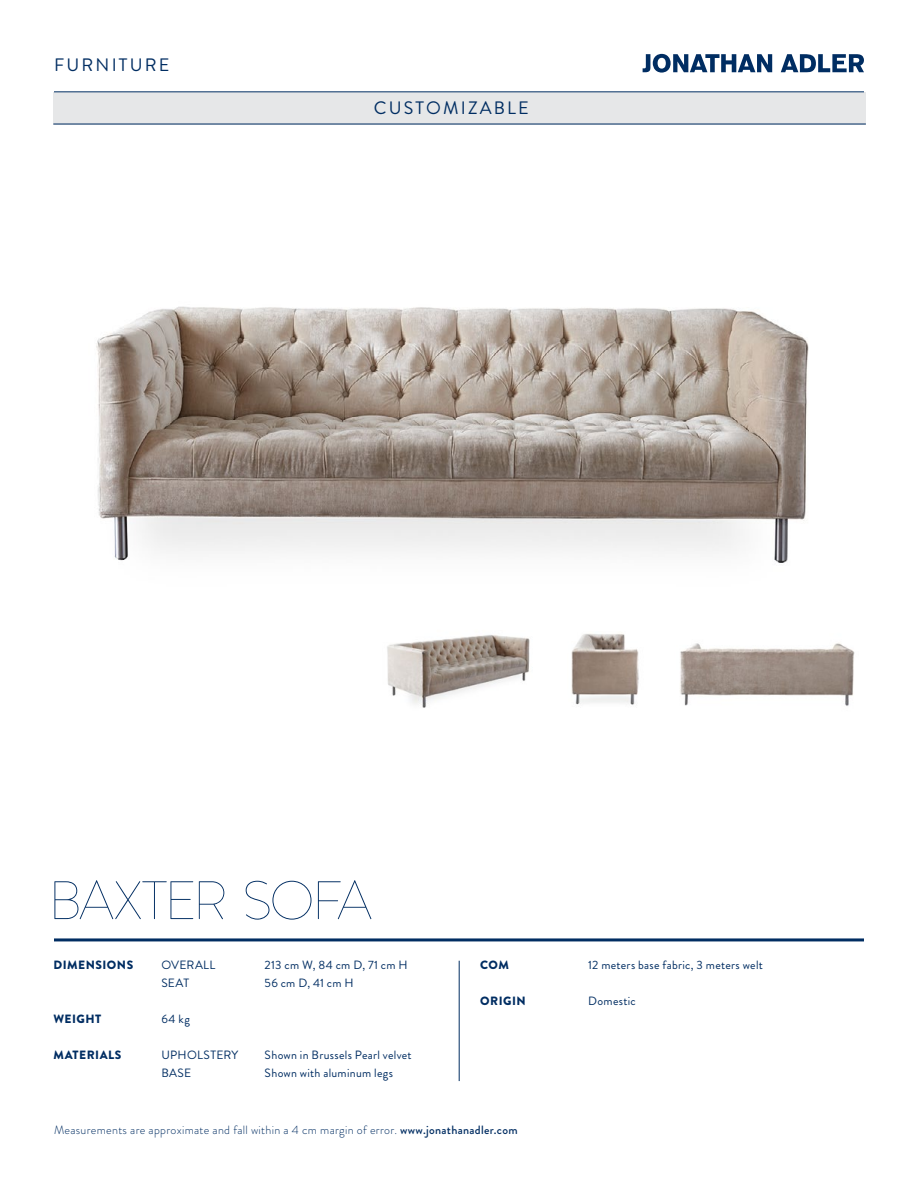
<style>
.page{position:relative;width:918px;height:1188px;background:#fff}
.page>*{position:absolute;margin:0;border:0;box-sizing:border-box;transform-origin:0 0}
.Price_-_Large{font:100 54px "Brandon Grotesque";letter-spacing:-.055em;color:#002d62}
.t1{font:18px "Brandon Grotesque";letter-spacing:.12em;color:#002d62}
.t2{font:12px/18px "Brandon Grotesque";letter-spacing:.025em;color:#002d62}
.t3{font:300 12px "Brandon Grotesque";letter-spacing:.025em;color:#002d62}
.t4{font:900 12px "Brandon Grotesque";letter-spacing:.04em;color:#002d62}
.s1{font-weight:500}
</style>
<div class="page">
<img style="left:96px;top:306px;width:713px;height:257px">
<div style="left:53px;top:92px;width:813px;height:32px;background:#e6e7e8"></div>
<hr style="left:54px;top:938px;width:810px;height:3px;background:#002d62">
<svg style="left:643px;top:54px;width:129px;height:19px"></svg>
<svg style="left:781px;top:54px;width:83px;height:18px"></svg>
<hr style="left:54px;top:92px;width:810px;height:1px;background:#002d62">
<hr style="left:459px;top:961px;width:1px;height:120px;background:#002d62">
<hr style="left:53px;top:124px;width:813px;height:1px;background:#002d62">
<img style="left:387px;top:635px;width:143px;height:73px">
<img style="left:680px;top:643px;width:175px;height:63px">
<img style="left:571px;top:633px;width:68px;height:72px">
<p class="t1" style="left:54px;top:53px;width:117px">FURNITURE</p>
<p class="t1" style="left:374px;top:96px;width:157px">CUSTOMIZABLE</p>
<p class="Price_-_Large" style="left:48px;top:864px;width:325px">BAXTER SOFA</p>
<p class="t4" style="left:53px;top:956px;width:81px">DIMENSIONS</p>
<p class="t4" style="left:53px;top:1010px;width:49px">WEIGHT</p>
<p class="t4" style="left:53px;top:1046px;width:70px">MATERIALS</p>
<p class="t2" style="left:161px;top:956px;width:56px">OVERALL</p>
<p class="t2" style="left:161px;top:974px;width:29px">SEAT</p>
<p class="t2" style="left:161px;top:1010px;width:30px">64 kg</p>
<p class="t2" style="left:161px;top:1046px;width:79px">UPHOLSTERY</p>
<p class="t2" style="left:161px;top:1064px;width:31px">BASE</p>
<p class="t2" style="left:265px;top:956px;width:145px">213 cm W, 84 cm D, 71 cm H</p>
<p class="t2" style="left:265px;top:974px;width:91px">56 cm D, 41 cm H</p>
<p class="t2" style="left:265px;top:1046px;width:149px">Shown in Brussels Pearl velvet<br>Shown with aluminum legs</p>
<p class="t4" style="left:480px;top:956px;width:30px">COM</p>
<p class="t4" style="left:480px;top:992px;width:47px">ORIGIN</p>
<p class="t3" style="left:54px;top:1122px;width:465px">Measurements are approximate and fall within a 4 cm margin of error. <span class="s1">www.jonathanadler.com</span></p>
<p class="t2" style="left:588px;top:956px;width:176px">12 meters base fabric, 3 meters welt</p>
<p class="t2" style="left:588px;top:992px;width:49px">Domestic</p>
</div>
